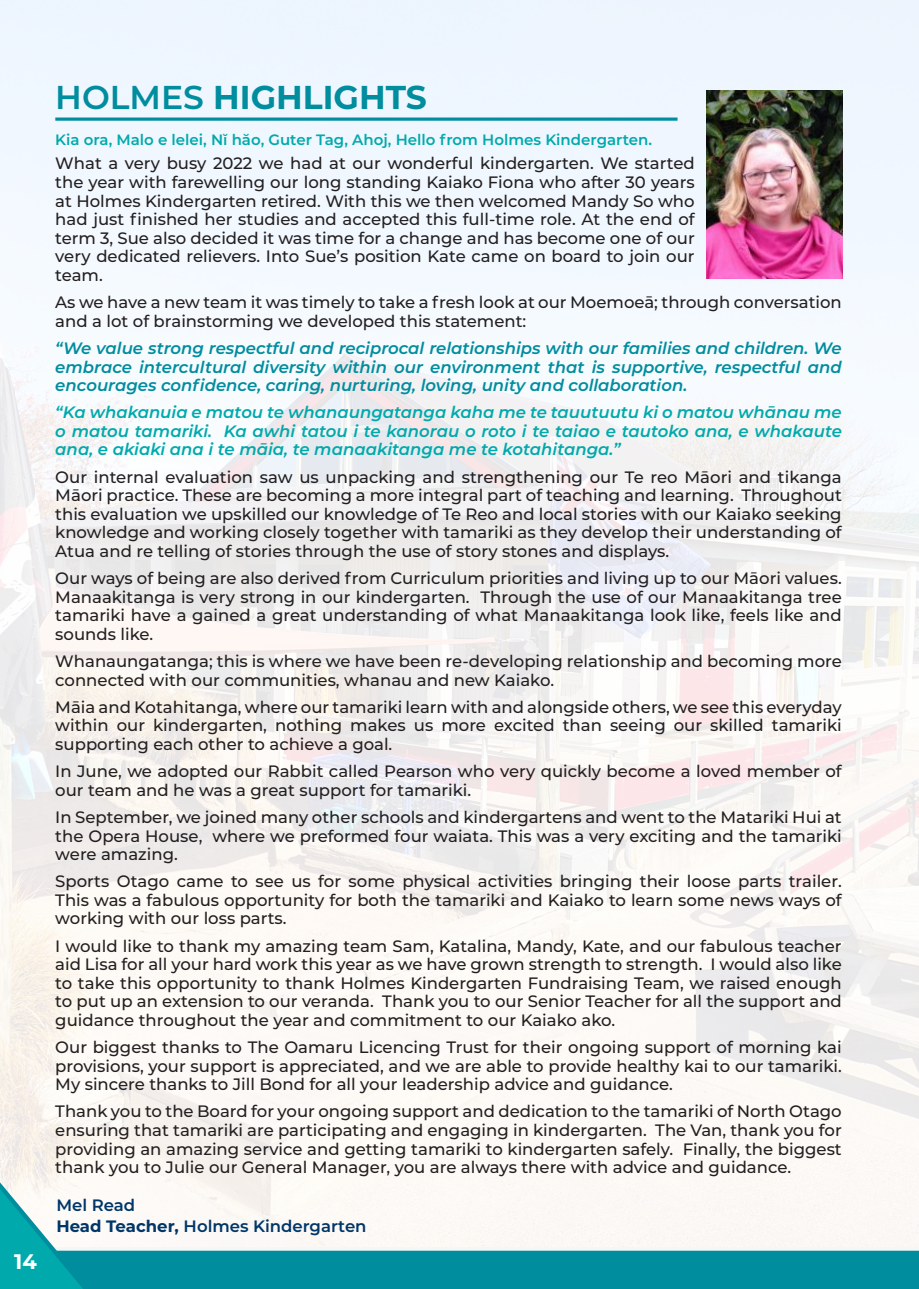
<style>
.page{position:relative;width:919px;height:1289px;background:#fff}
.page>*{position:absolute;margin:0;border:0;box-sizing:border-box;transform-origin:0 0}
.Title_7{font:700 33px "Montserrat";color:#008d9e}
.t1{font:700 21px "Montserrat";color:#fff}
.Body_Text{font:500 16.5px/18.6px "Montserrat";color:#231f20;text-align:justify}
.Body_Text-2{font:italic 600 16.5px/18.6px "Montserrat";color:#008d9e;text-align:justify}
.Body_Text-3{font:italic 600 16.5px/18.6px "Montserrat";color:#00aaac;text-align:justify}
.Body_Text-4{font:600 16.5px "Montserrat";color:#003668}
.Sub_Header_1{font:600 16.5px "Montserrat";color:#003668}
.Title_3{font:600 15px "Montserrat";color:#00aaac}
.s1{font-weight:600}
.s2{font-weight:700}
</style>
<div class="page">
<img style="left:0;top:0;width:918px;height:1157px">
<svg style="left:0;top:1157px;width:918px;height:131px"></svg>
<svg style="left:55px;top:117px;width:622px;height:4px;background:#2fa2b1"></svg>
<img style="left:706px;top:91px;width:136px;height:187px">
<p class="t1" style="left:14px;top:1246px;width:24px">14</p>
<p class="Title_7" style="left:55px;top:73px;width:373px"><span class="s1">HOLMES</span> HIGHLIGHTS</p>
<p class="Title_3" style="left:55px;top:129px;width:598px">Kia ora, Malo e lelei, Nĭ hăo, Guter Tag, Ahoj, Hello from Holmes Kindergarten.</p>
<p class="Body_Text" style="left:55px;top:154px;width:641px">What a very busy 2022 we had at our wonderful kindergarten. We started the year with farewelling our long standing Kaiako Fiona who after 30 years at Holmes Kindergarten retired. With this we then welcomed Mandy So who had just finished her studies and accepted this full-time role. At the end of term 3, Sue also decided it was time for a change and has become one of our very dedicated relievers. Into Sue’s position Kate came on board to join our team.</p>
<p class="Body_Text" style="left:55px;top:292px;width:788px">As we have a new team it was timely to take a fresh look at our Moemoeā; through conversation and a lot of brainstorming we developed this statement:</p>
<p class="Body_Text-2" style="left:55px;top:338px;width:788px">“We value strong respectful and reciprocal relationships with our families and children. We embrace intercultural diversity within our environment that is supportive, respectful and encourages confidence, caring, nurturing, loving, unity and collaboration.</p>
<p class="Body_Text-3" style="left:55px;top:402px;width:788px">“Ka whakanuia e matou te whanaungatanga kaha me te tauutuutu ki o matou whānau me o matou tamariki. Ka awhi tatou i te kanorau o roto i te taiao e tautoko ana, e whakaute ana, e akiaki ana i te māia, te manaakitanga me te kotahitanga.”</p>
<p class="Body_Text" style="left:55px;top:467px;width:788px">Our internal evaluation saw us unpacking and strengthening our Te reo Māori and tikanga Māori practice. These are becoming a more integral part of teaching and learning. Throughout this evaluation we upskilled our knowledge of Te Reo and local stories with our Kaiako seeking knowledge and working closely together with tamariki as they develop their understanding of Atua and re telling of stories through the use of story stones and displays.</p>
<p class="Body_Text" style="left:55px;top:568px;width:788px">Our ways of being are also derived from Curriculum priorities and living up to our Māori values.<br>Manaakitanga is very strong in our kindergarten. Through the use of our Manaakitanga tree tamariki have a gained a great understanding of what Manaakitanga look like, feels like and sounds like.</p>
<p class="Body_Text" style="left:55px;top:651px;width:788px">Whanaungatanga; this is where we have been re-developing relationship and becoming more connected with our communities, whanau and new Kaiako.</p>
<p class="Body_Text" style="left:55px;top:697px;width:788px">Māia and Kotahitanga, where our tamariki learn with and alongside others, we see this everyday within our kindergarten, nothing makes us more excited than seeing our skilled tamariki supporting each other to achieve a goal.</p>
<p class="Body_Text" style="left:55px;top:761px;width:788px">In June, we adopted our Rabbit called Pearson who very quickly become a loved member of our team and he was a great support for tamariki.</p>
<p class="Body_Text" style="left:55px;top:807px;width:788px">In September, we joined many other schools and kindergartens and went to the Matariki Hui at the Opera House, where we preformed four waiata. This was a very exciting and the tamariki were amazing.</p>
<p class="Body_Text" style="left:55px;top:871px;width:787px">Sports Otago came to see us for some physical activities bringing their loose parts trailer.<br>This was a fabulous opportunity for both the tamariki and Kaiako to learn some news ways of working with our loss parts.</p>
<p class="Body_Text" style="left:55px;top:935px;width:788px">I would like to thank my amazing team Sam, Katalina, Mandy, Kate, and our fabulous teacher aid Lisa for all your hard work this year as we have grown strength to strength. I would also like to take this opportunity to thank Holmes Kindergarten Fundraising Team, we raised enough to put up an extension to our veranda. Thank you to our Senior Teacher for all the support and guidance throughout the year and commitment to our Kaiako ako.</p>
<p class="Body_Text" style="left:55px;top:1037px;width:788px">Our biggest thanks to The Oamaru Licencing Trust for their ongoing support of morning kai provisions, your support is appreciated, and we are able to provide healthy kai to our tamariki.<br>My sincere thanks to Jill Bond for all your leadership advice and guidance.</p>
<p class="Body_Text" style="left:55px;top:1101px;width:788px">Thank you to the Board for your ongoing support and dedication to the tamariki of North Otago ensuring that tamariki are participating and engaging in kindergarten. The Van, thank you for providing an amazing service and getting tamariki to kindergarten safely. Finally, the biggest thank you to Julie our General Manager, you are always there with advice and guidance.</p>
<p class="Sub_Header_1" style="left:56px;top:1193px;width:80px">Mel Read</p>
<p class="Body_Text-4" style="left:56px;top:1214px;width:311px"><span class="s2">Head Teacher,</span> Holmes Kindergarten</p>
</div>
